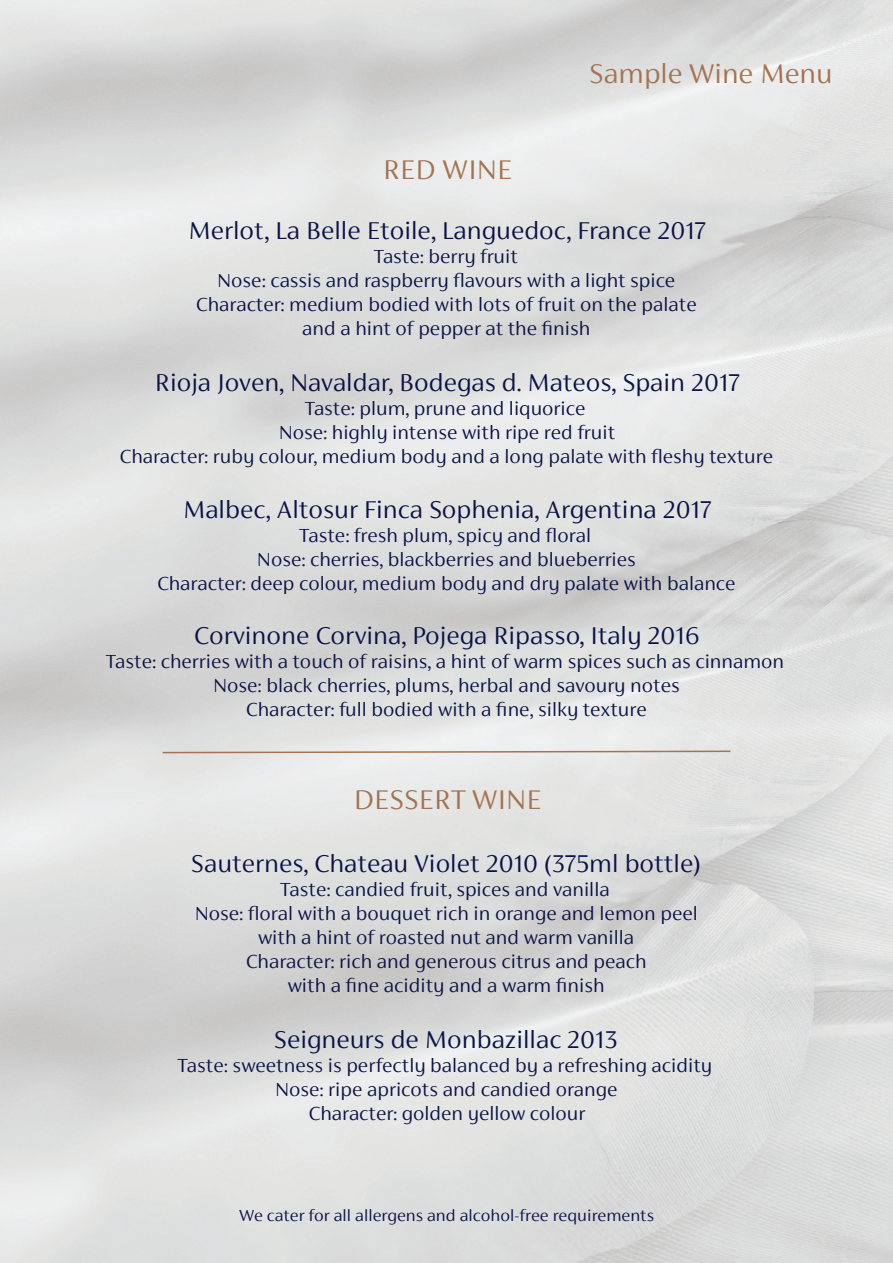
<style>
.page{position:relative;width:893px;height:1263px;background:#fff}
.page>*{position:absolute;margin:0;border:0;box-sizing:border-box;transform-origin:0 0}
.t1{font:300 30.3px "FS Siena";letter-spacing:.01em;color:#a57350}
.t2{font:300 27.3px "FS Siena";color:#0a1347}
.t3{font:300 21.15px "FS Siena";color:#0a1347}
.t4{font:300 18px "FS Siena";color:#0a1347}
</style>
<div class="page">
<svg style="left:161px;top:750px;width:571px;height:4px;background:#cfbdb0"></svg>
<p class="t1" style="left:383px;top:154px;width:131px">RED WINE</p>
<p class="t1" style="left:589px;top:57px;width:245px">Sample Wine Menu</p>
<p class="t2" style="left:189px;top:216px;width:519px">Merlot, La Belle Etoile, Languedoc, France 2017</p>
<p class="t3" style="left:374px;top:245px;width:146px">Taste: berry fruit</p>
<p class="t3" style="left:217px;top:269px;width:460px">Nose: cassis and raspberry flavours with a light spice</p>
<p class="t3" style="left:196px;top:293px;width:502px">Character: medium bodied with lots of fruit on the palate</p>
<p class="t3" style="left:302px;top:317px;width:289px">and a hint of pepper at the finish</p>
<p class="t2" style="left:155px;top:368px;width:586px">Rioja Joven, Navaldar, Bodegas d. Mateos, Spain 2017</p>
<p class="t3" style="left:305px;top:397px;width:282px">Taste: plum, prune and liquorice</p>
<p class="t3" style="left:279px;top:421px;width:338px">Nose: highly intense with ripe red fruit</p>
<p class="t3" style="left:120px;top:445px;width:655px">Character: ruby colour, medium body and a long palate with fleshy texture</p>
<p class="t2" style="left:183px;top:495px;width:530px">Malbec, Altosur Finca Sophenia, Argentina 2017</p>
<p class="t3" style="left:299px;top:524px;width:293px">Taste: fresh plum, spicy and floral</p>
<p class="t3" style="left:257px;top:548px;width:380px">Nose: cherries, blackberries and blueberries</p>
<p class="t3" style="left:157px;top:572px;width:580px">Character: deep colour, medium body and dry palate with balance</p>
<p class="t2" style="left:194px;top:621px;width:507px">Corvinone Corvina, Pojega Ripasso, Italy 2016</p>
<p class="t3" style="left:106px;top:650px;width:680px">Taste: cherries with a touch of raisins, a hint of warm spices such as cinnamon</p>
<p class="t3" style="left:213px;top:674px;width:468px">Nose: black cherries, plums, herbal and savoury notes</p>
<p class="t3" style="left:246px;top:698px;width:402px">Character: full bodied with a fine, silky texture</p>
<p class="t1" style="left:354px;top:783px;width:189px">DESSERT WINE</p>
<p class="t2" style="left:191px;top:849px;width:512px">Sauternes, Chateau Violet 2010 (375ml bottle)</p>
<p class="t3" style="left:280px;top:878px;width:331px">Taste: candied fruit, spices and vanilla</p>
<p class="t3" style="left:195px;top:902px;width:505px">Nose: floral with a bouquet rich in orange and lemon peel</p>
<p class="t3" style="left:258px;top:926px;width:378px">with a hint of roasted nut and warm vanilla</p>
<p class="t3" style="left:246px;top:950px;width:402px">Character: rich and generous citrus and peach</p>
<p class="t3" style="left:288px;top:974px;width:318px">with a fine acidity and a warm finish</p>
<p class="t2" style="left:274px;top:1024px;width:345px">Seigneurs de Monbazillac 2013</p>
<p class="t3" style="left:178px;top:1054px;width:536px">Taste: sweetness is perfectly balanced by a refreshing acidity</p>
<p class="t3" style="left:275px;top:1078px;width:344px">Nose: ripe apricots and candied orange</p>
<p class="t3" style="left:309px;top:1102px;width:278px">Character: golden yellow colour</p>
<p class="t4" style="left:239px;top:1206px;width:417px">We cater for all allergens and alcohol-free requirements</p>
</div>
